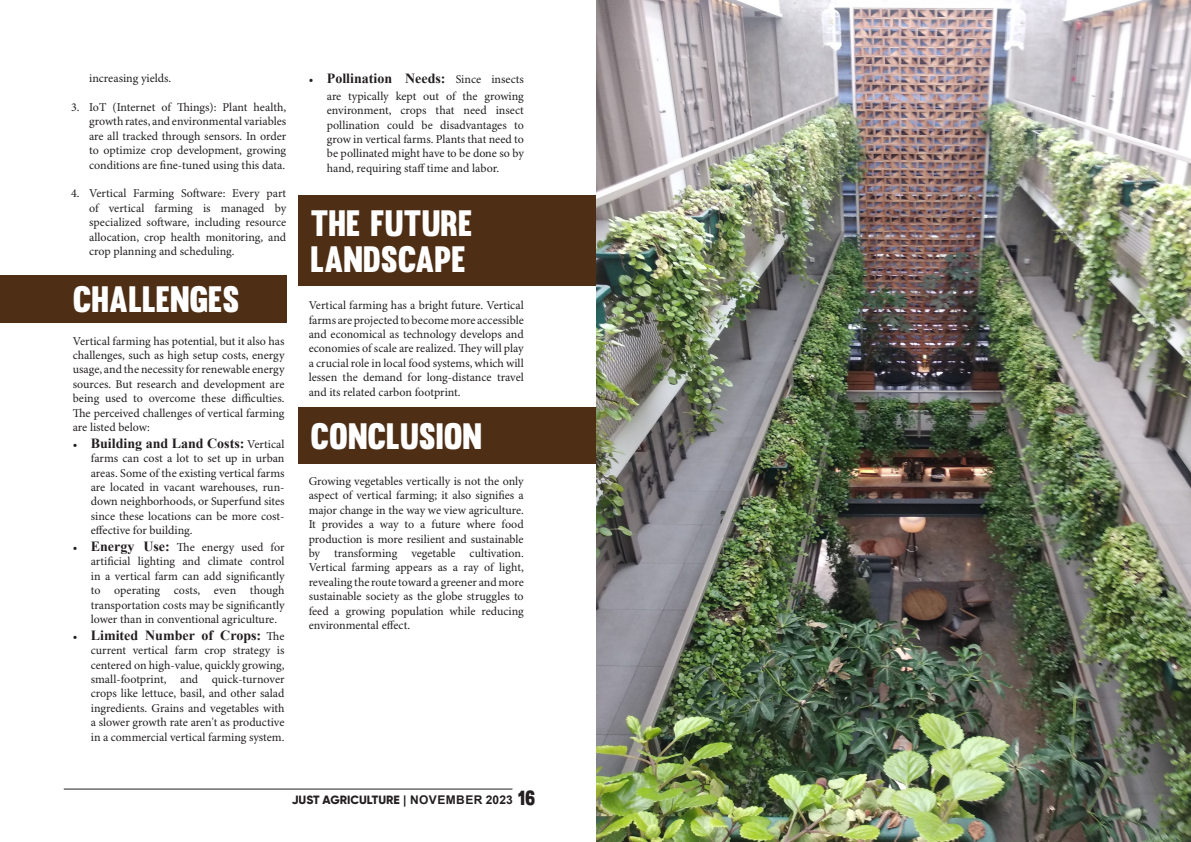
<style>
.page{position:relative;width:1191px;height:842px;background:#fff}
.page>*{position:absolute;margin:0;border:0;box-sizing:border-box;transform-origin:0 0}
.t1{font:36px/36px "Muro";color:#fff}
.t2{font:700 14px "Times New Roman";color:#231f20}
.t3{font:12px/14.4px "Minion Pro";color:#231f20;text-align:justify}
.t4{font:800 12px "Gilroy";color:#231f20}
.s1{font-family:"Minion Pro";font-weight:400;font-size:12px}
.s2{font-family:"Times New Roman";font-weight:700;font-size:14px}
.s3{font-family:"Arial";font-weight:700}
.s4{font-family:"Muro";font-weight:400;font-size:20px}
</style>
<div class="page">
<hr style="left:64px;top:788px;width:448px;height:1px;background:#231f20">
<div style="left:0;top:275px;width:286px;height:48px;background:#4e2f16"></div>
<div style="left:298px;top:195px;width:300px;height:90px;background:#4e2f16"></div>
<div style="left:298px;top:408px;width:300px;height:56px;background:#4e2f16"></div>
<img style="left:597px;top:0;width:594px;height:842px">
<p class="t3" style="left:89px;top:72px;width:84px">increasing yields.</p>
<p class="t3" style="left:89px;top:100px;width:199px;text-indent:-18px">3. IoT (Internet of Things): Plant health, growth rates, and environmental variables are all tracked through sensors. In order to optimize crop development, growing conditions are fine-tuned using this data.</p>
<p class="t3" style="left:89px;top:187px;width:199px;text-indent:-18px">4. Vertical Farming Software: Every part of vertical farming is managed by specialized software, including resource allocation, crop health monitoring, and crop planning and scheduling.</p>
<p class="t1" style="left:73px;top:281px;width:168px">CHALLENGES</p>
<p class="t3" style="left:73px;top:334px;width:213px">Vertical farming has potential, but it also has challenges, such as high setup costs, energy usage, and the necessity for renewable energy sources. But research and development are being used to overcome these difficulties.<br>The perceived challenges of vertical farming are listed below:</p>
<p class="t2" style="left:73px;top:433px;width:213px"><span class="s1">•</span> Building and Land Costs: <span class="s1">Vertical</span></p>
<p class="t3" style="left:91px;top:452px;width:195px">farms can cost a lot to set up in urban areas. Some of the existing vertical farms are located in vacant warehouses, run&shy;down neighborhoods, or Superfund sites since these locations can be more cost&shy;effective for building.</p>
<p class="t3" style="left:91px;top:540px;width:195px;text-indent:-18px">• <span class="s2">Energy Use:</span> The energy used for artificial lighting and climate control in a vertical farm can add significantly to operating costs, even though transportation costs may be significantly lower than in conventional agriculture.</p>
<p class="t2" style="left:73px;top:625px;width:213px"><span class="s1">•</span> Limited Number of Crops: <span class="s1">The</span></p>
<p class="t3" style="left:91px;top:644px;width:195px">current vertical farm crop strategy is centered on high-value, quickly growing, small-footprint, and quick-turnover crops like lettuce, basil, and other salad ingredients. Grains and vegetables with a slower growth rate aren't as productive in a commercial vertical farming system.</p>
<p class="t2" style="left:309px;top:68px;width:217px"><span class="s1">•</span> Pollination Needs: <span class="s1">Since insects</span></p>
<p class="t3" style="left:327px;top:89px;width:199px">are typically kept out of the growing environment, crops that need insect pollination could be disadvantages to grow in vertical farms. Plants that need to be pollinated might have to be done so by hand, requiring staff time and labor.</p>
<p class="t1" style="left:310px;top:204px;width:163px">THE FUTURE<br>LANDSCAPE</p>
<p class="t3" style="left:309px;top:299px;width:217px">Vertical farming has a bright future. Vertical farms are projected to become more accessible and economical as technology develops and economies of scale are realized. They will play a crucial role in local food systems, which will lessen the demand for long-distance travel and its related carbon footprint.</p>
<p class="t1" style="left:310px;top:418px;width:173px">CONCLUSION</p>
<p class="t3" style="left:309px;top:474px;width:217px">Growing vegetables vertically is not the only aspect of vertical farming; it also signifies a major change in the way we view agriculture.<br>It provides a way to a future where food production is more resilient and sustainable by transforming vegetable cultivation.<br>Vertical farming appears as a ray of light, revealing the route toward a greener and more sustainable society as the globe struggles to feed a growing population while reducing environmental effect.</p>
<p class="t4" style="left:292px;top:792px;width:245px">JUST AGRICULTURE <span class="s3">| NOVEMBER 2023</span> <span class="s4">16</span></p>
</div>
